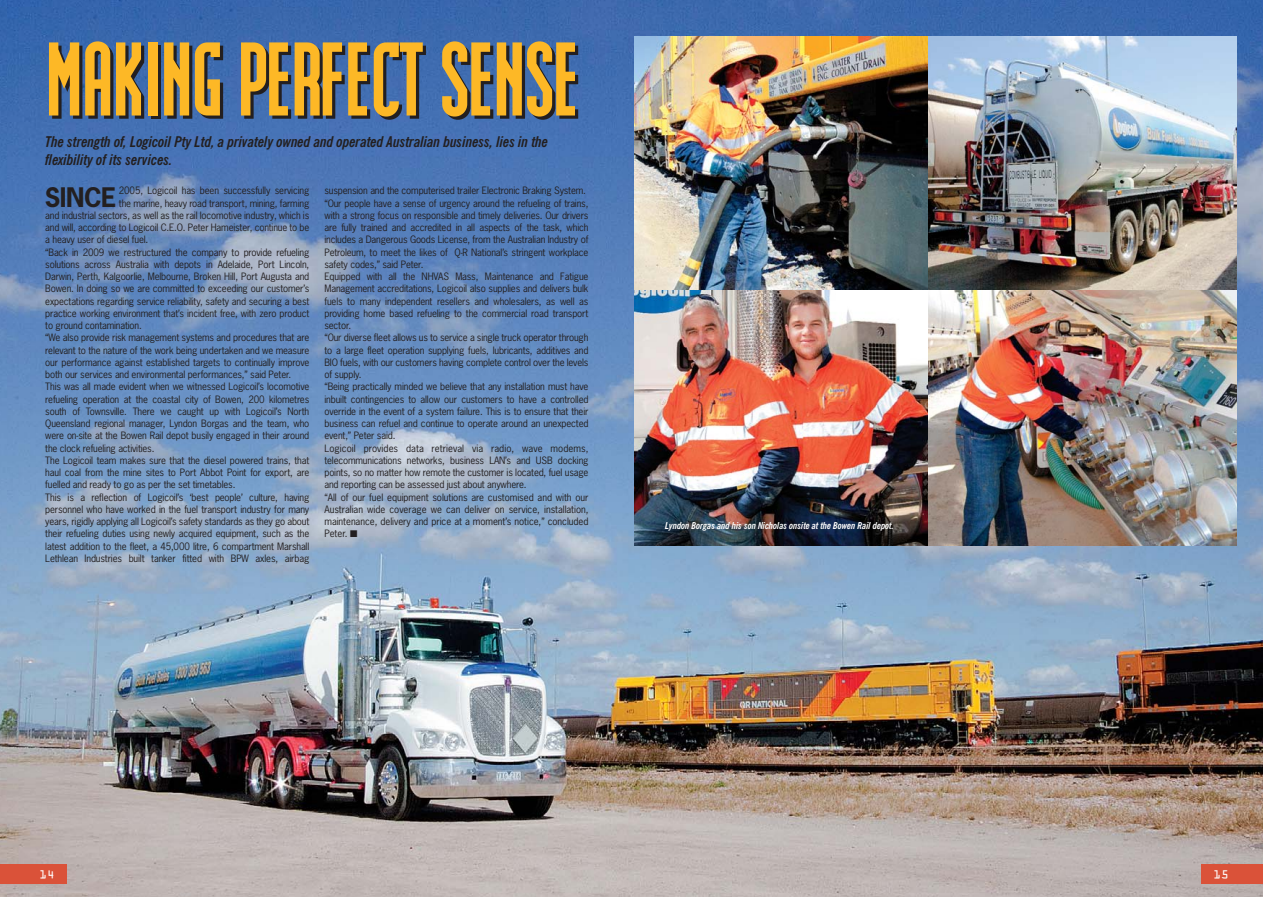
<style>
.page{position:relative;width:1263px;height:897px;background:#fff}
.page>*{position:absolute;margin:0;border:0;box-sizing:border-box;transform-origin:0 0}
.t1{font:800 104.4px "Industrial";letter-spacing:-.015em;color:#fdb826}
.t2{font:700 25.35px "News Gothic";letter-spacing:-.02em;color:#231f20}
.t3{font:italic 700 condensed 14.85px/18.1px "News Gothic BT";letter-spacing:-.015em;color:#231f20}
.t4{font:12.75px "OCR Aby BT";color:#fff}
.t5{font:9.6px/12.3px "News Gothic";letter-spacing:-.015em;color:#231f20}
.t6{font:italic 700 condensed 9.6px "News Gothic BT";letter-spacing:-.015em;color:#fff}
</style>
<div class="page">
<img style="left:0;top:0;width:1263px;height:897px">
<div style="left:0;top:863px;width:66px;height:20px;background:#da5239"></div>
<img style="left:927px;top:36px;width:310px;height:254px">
<img style="left:634px;top:36px;width:293px;height:254px">
<img style="left:927px;top:290px;width:310px;height:255px">
<img style="left:634px;top:290px;width:293px;height:255px">
<div style="left:1202px;top:863px;width:61px;height:20px;background:#da5239"></div>
<h1 class="t1" style="left:45px;top:42px;width:536px">MAKING PERFECT SENSE</h1>
<h3 class="t3" style="left:45px;top:134px;width:504px">The strength of, Logicoil Pty Ltd, a privately owned and operated Australian business, lies in the flexibility of its services.</h3>
<h2 class="t2" style="left:45px;top:187px;width:73px">SINCE</h2>
<p class="t5" style="left:119px;top:185px;width:192px">2005, Logicoil has been successfully servicing</p>
<p class="t5" style="left:119px;top:198px;width:192px">the marine, heavy road transport, mining, farming</p>
<p class="t5" style="left:45px;top:210px;width:265px">and industrial sectors, as well as the rail locomotive industry, which is</p>
<p class="t5" style="left:45px;top:222px;width:266px">and will, according to Logicoil C.E.O. Peter Hameister, continue to be</p>
<p class="t5" style="left:45px;top:234px;width:104px">a heavy user of diesel fuel.</p>
<p class="t5" style="left:45px;top:247px;width:266px">“Back in 2009 we restructured the company to provide refueling</p>
<p class="t5" style="left:45px;top:259px;width:266px">solutions across Australia with depots in Adelaide, Port Lincoln,</p>
<p class="t5" style="left:45px;top:271px;width:266px">Darwin, Perth, Kalgoorlie, Melbourne, Broken Hill, Port Augusta and</p>
<p class="t5" style="left:45px;top:283px;width:265px">Bowen. In doing so we are committed to exceeding our customer’s</p>
<p class="t5" style="left:45px;top:296px;width:266px">expectations regarding service reliability, safety and securing a best</p>
<p class="t5" style="left:45px;top:308px;width:266px">practice working environment that’s incident free, with zero product</p>
<p class="t5" style="left:45px;top:320px;width:98px">to ground contamination.</p>
<p class="t5" style="left:45px;top:332px;width:265px">“We also provide risk management systems and procedures that are</p>
<p class="t5" style="left:45px;top:345px;width:266px">relevant to the nature of the work being undertaken and we measure</p>
<p class="t5" style="left:45px;top:357px;width:266px">our performance against established targets to continually improve</p>
<p class="t5" style="left:45px;top:369px;width:247px">both our services and environmental performances,” said Peter.</p>
<p class="t5" style="left:45px;top:381px;width:266px">This was all made evident when we witnessed Logicoil’s locomotive</p>
<p class="t5" style="left:45px;top:394px;width:265px">refueling operation at the coastal city of Bowen, 200 kilometres</p>
<p class="t5" style="left:45px;top:406px;width:265px">south of Townsville. There we caught up with Logicoil’s North</p>
<p class="t5" style="left:45px;top:418px;width:265px">Queensland regional manager, Lyndon Borgas and the team, who</p>
<p class="t5" style="left:45px;top:430px;width:265px">were on-site at the Bowen Rail depot busily engaged in their around</p>
<p class="t5" style="left:45px;top:443px;width:111px">the clock refueling activities.</p>
<p class="t5" style="left:45px;top:455px;width:265px">The Logicoil team makes sure that the diesel powered trains, that</p>
<p class="t5" style="left:45px;top:467px;width:265px">haul coal from the mine sites to Port Abbot Point for export, are</p>
<p class="t5" style="left:45px;top:479px;width:192px">fuelled and ready to go as per the set timetables.</p>
<p class="t5" style="left:45px;top:491px;width:266px">This is a reflection of Logicoil’s ‘best people’ culture, having</p>
<p class="t5" style="left:45px;top:504px;width:266px">personnel who have worked in the fuel transport industry for many</p>
<p class="t5" style="left:45px;top:516px;width:265px">years, rigidly applying all Logicoil’s safety standards as they go about</p>
<p class="t5" style="left:45px;top:528px;width:265px">their refueling duties using newly acquired equipment, such as the</p>
<p class="t5" style="left:45px;top:540px;width:265px">latest addition to the fleet, a 45,000 litre, 6 compartment Marshall</p>
<p class="t5" style="left:45px;top:553px;width:266px">Lethlean Industries built tanker fitted with BPW axles, airbag</p>
<p class="t5" style="left:324px;top:185px;width:266px">suspension and the computerised trailer Electronic Braking System. “Our people have a sense of urgency around the refueling of trains, with a strong focus on responsible and timely deliveries. Our drivers are fully trained and accredited in all aspects of the task, which includes a Dangerous Goods License, from the Australian Industry of Petroleum, to meet the likes of Q-R National’s stringent workplace safety codes,” said Peter.<br>Equipped with all the NHVAS Mass, Maintenance and Fatigue Management accreditations, Logicoil also supplies and delivers bulk fuels to many independent resellers and wholesalers, as well as providing home based refueling to the commercial road transport sector.<br>“Our diverse fleet allows us to service a single truck operator through to a large fleet operation supplying fuels, lubricants, additives and BIO fuels, with our customers having complete control over the levels of supply.<br>“Being practically minded we believe that any installation must have inbuilt contingencies to allow our customers to have a controlled override in the event of a system failure. This is to ensure that their business can refuel and continue to operate around an unexpected event,” Peter said.<br>Logicoil provides data retrieval via radio, wave modems, telecommunications networks, business LAN’s and USB docking points, so no matter how remote the customer is located, fuel usage and reporting can be assessed just about anywhere.<br>“All of our fuel equipment solutions are customised and with our Australian wide coverage we can deliver on service, installation, maintenance, delivery and price at a moment’s notice,” concluded Peter. ■</p>
<p class="t6" style="left:665px;top:522px;width:230px">Lyndon Borgas and his son Nicholas onsite at the Bowen Rail depot.</p>
<h3 class="t4" style="left:39px;top:869px;width:17px">14</h3>
<h3 class="t4" style="left:1213px;top:869px;width:17px">15</h3>
</div>
